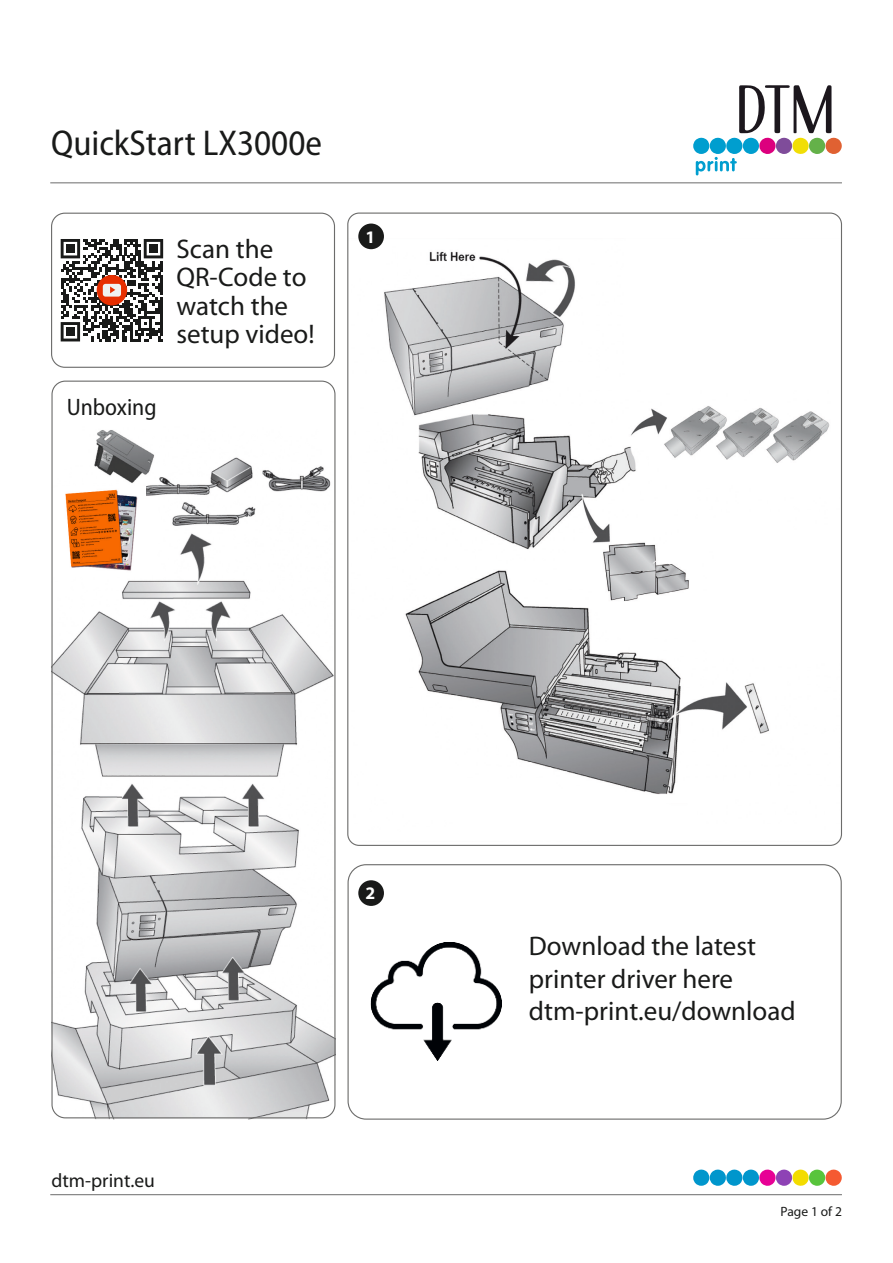
<style>
.page{position:relative;width:893px;height:1263px;background:#fff}
.page>*{position:absolute;margin:0;border:0;box-sizing:border-box;transform-origin:0 0}
.t1{font:semi-condensed 36px "Myriad Pro";color:#191a19}
.t2{font:27px/28.5px "Myriad Pro";color:#191a19}
.t3{font:semi-condensed 23.85px "Myriad Pro";color:#191a19}
.t4{font:19.5px "Myriad Pro";color:#191a19}
.t5{font:700 17.7px "Myriad Pro";color:#fff}
.t6{font:13.5px "Myriad Pro";color:#191a19}
</style>
<div class="page">
<svg style="left:693px;top:85px;width:149px;height:90px"></svg>
<svg style="left:693px;top:1169px;width:149px;height:17px"></svg>
<hr style="left:50px;top:182px;width:792px;height:1px;background:#6c6c6b">
<hr style="left:50px;top:1194px;width:792px;height:1px;background:#6c6c6b">
<img style="left:370px;top:942px;width:132px;height:119px">
<img style="left:53px;top:430px;width:282px;height:690px">
<img style="left:349px;top:240px;width:490px;height:602px">
<div style="left:358px;top:224px;width:26px;height:25px;background:#191a19;border-radius:50%"></div>
<div style="left:358px;top:880px;width:26px;height:26px;background:#191a19;border-radius:50%"></div>
<div style="left:348px;top:864px;width:494px;height:256px;border:1px solid #6c6c6b;border-radius:18px"></div>
<img style="left:61px;top:486px;width:85px;height:91px">
<svg style="left:61px;top:239px;width:102px;height:102px"></svg>
<div style="left:51px;top:213px;width:284px;height:155px;border:1px solid #6c6c6b;border-radius:13px"></div>
<h1 class="t1" style="left:51px;top:120px;width:273px">QuickStart LX3000e</h1>
<p class="t3" style="left:67px;top:392px;width:91px">Unboxing</p>
<p class="t2" style="left:176px;top:234px;width:140px">Scan the<br>QR-Code to watch the setup video!</p>
<p class="t5" style="left:365px;top:227px;width:11px">1</p>
<p class="t4" style="left:51px;top:1168px;width:105px">dtm-print.eu</p>
<p class="t5" style="left:365px;top:883px;width:11px">2</p>
<p class="t2" style="left:529px;top:929px;width:268px;line-height:32.4px">Download the latest printer driver here dtm-print.eu/download</p>
<p class="t6" style="left:780px;top:1203px;width:63px">Page 1 of 2</p>
</div>
